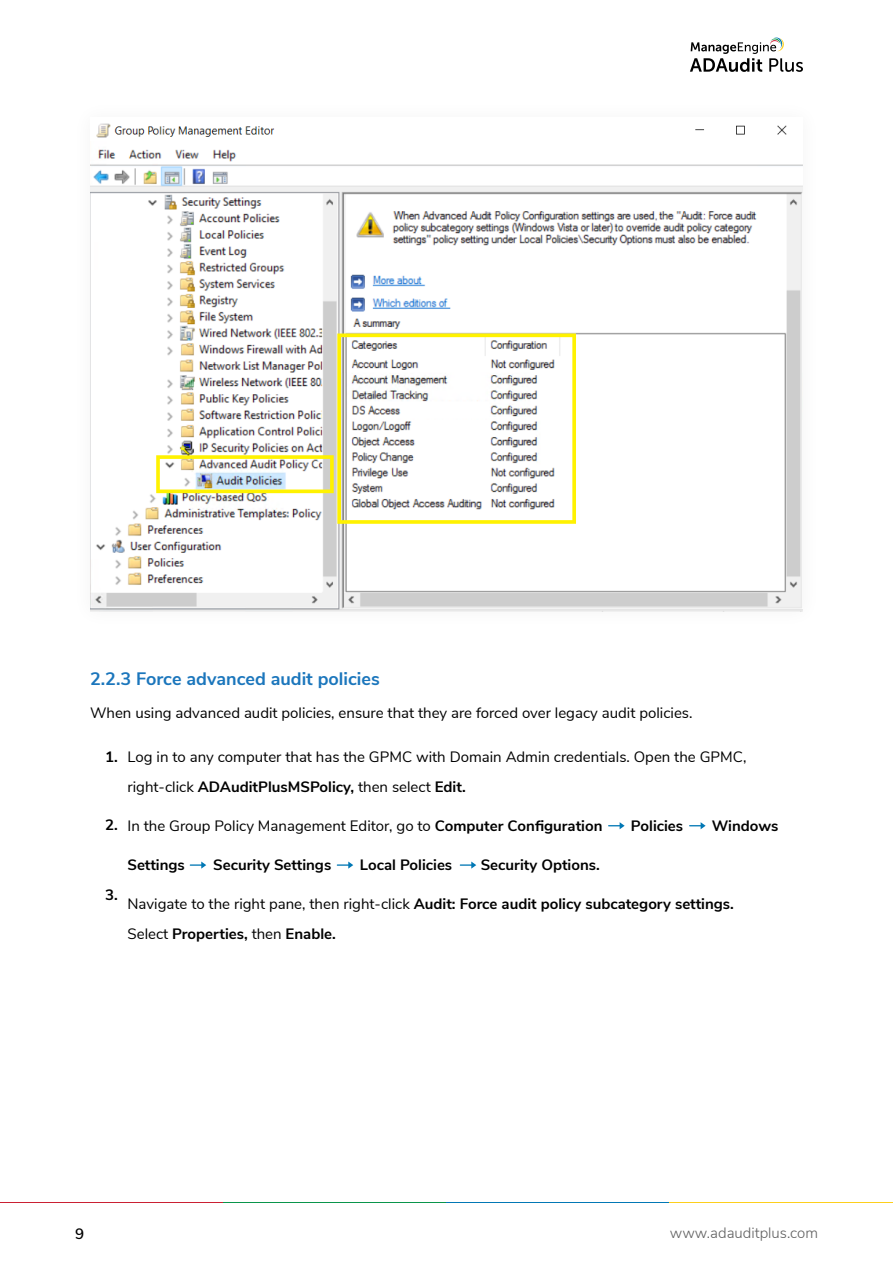
<style>
.page{position:relative;width:893px;height:1263px;background:#fff}
.page>*{position:absolute;margin:0;border:0;box-sizing:border-box;transform-origin:0 0}
.t1{font:700 18px "Nunito Sans";color:#1b76bc}
.t2{font:15px/30px "Nunito Sans";color:#000}
.t3{font:700 15px/30px "Nunito Sans";color:#000}
.t4{font:300 15px "Nunito Sans";color:#5e5e5e}
.t5{font:600 15px "Nunito Sans";color:#000}
.s1{font-weight:700}
.s2{font-weight:400}
</style>
<div class="page">
<hr style="left:0;top:1202px;width:223px;height:1px;background:#ca2033">
<hr style="left:223px;top:1202px;width:223px;height:1px;background:#0a954b">
<hr style="left:446px;top:1202px;width:224px;height:1px;background:#0278b5">
<hr style="left:670px;top:1202px;width:223px;height:1px;background:#fdcf1c">
<svg style="left:690px;top:37px;width:113px;height:35px"></svg>
<svg style="left:608px;top:822px;width:17px;height:7px"></svg>
<svg style="left:689px;top:822px;width:17px;height:7px"></svg>
<svg style="left:190px;top:861px;width:16px;height:8px"></svg>
<svg style="left:337px;top:861px;width:16px;height:8px"></svg>
<svg style="left:460px;top:861px;width:16px;height:8px"></svg>
<img style="left:90px;top:123px;width:713px;height:488px">
<p class="t1" style="left:90px;top:666px;width:291px">2.2.3 Force advanced audit policies</p>
<p class="t2" style="left:90px;top:697px;width:604px">When using advanced audit policies, ensure that they are forced over legacy audit policies.</p>
<p class="t3" style="left:105px;top:741px;width:14px">1.</p>
<p class="t3" style="left:105px;top:809px;width:14px">2.</p>
<p class="t3" style="left:105px;top:879px;width:14px">3.</p>
<p class="t2" style="left:128px;top:741px;width:621px">Log in to any computer that has the GPMC with Domain Admin credentials. Open the GPMC, right-click <span class="s1">ADAuditPlusMSPolicy,</span> then select <span class="s1">Edit.</span></p>
<p class="t2" style="left:128px;top:810px;width:476px">In the Group Policy Management Editor, go to <span class="s1">Computer Configuration</span></p>
<p class="t3" style="left:631px;top:810px;width:54px">Policies</p>
<p class="t3" style="left:712px;top:810px;width:68px">Windows</p>
<p class="t3" style="left:128px;top:849px;width:59px">Settings</p>
<p class="t3" style="left:213px;top:849px;width:120px">Security Settings</p>
<p class="t3" style="left:360px;top:849px;width:94px">Local Policies</p>
<p class="t3" style="left:481px;top:849px;width:121px">Security Options.</p>
<p class="t3" style="left:128px;top:888px;width:608px"><span class="s2">Navigate to the right pane, then right-click</span> Audit: Force audit policy subcategory settings.<br><span class="s2">Select</span> Properties, <span class="s2">then</span> Enable.</p>
<p class="t5" style="left:75px;top:1223px;width:10px">9</p>
<p class="t4" style="left:670px;top:1222px;width:150px">www.adauditplus.com</p>
</div>
